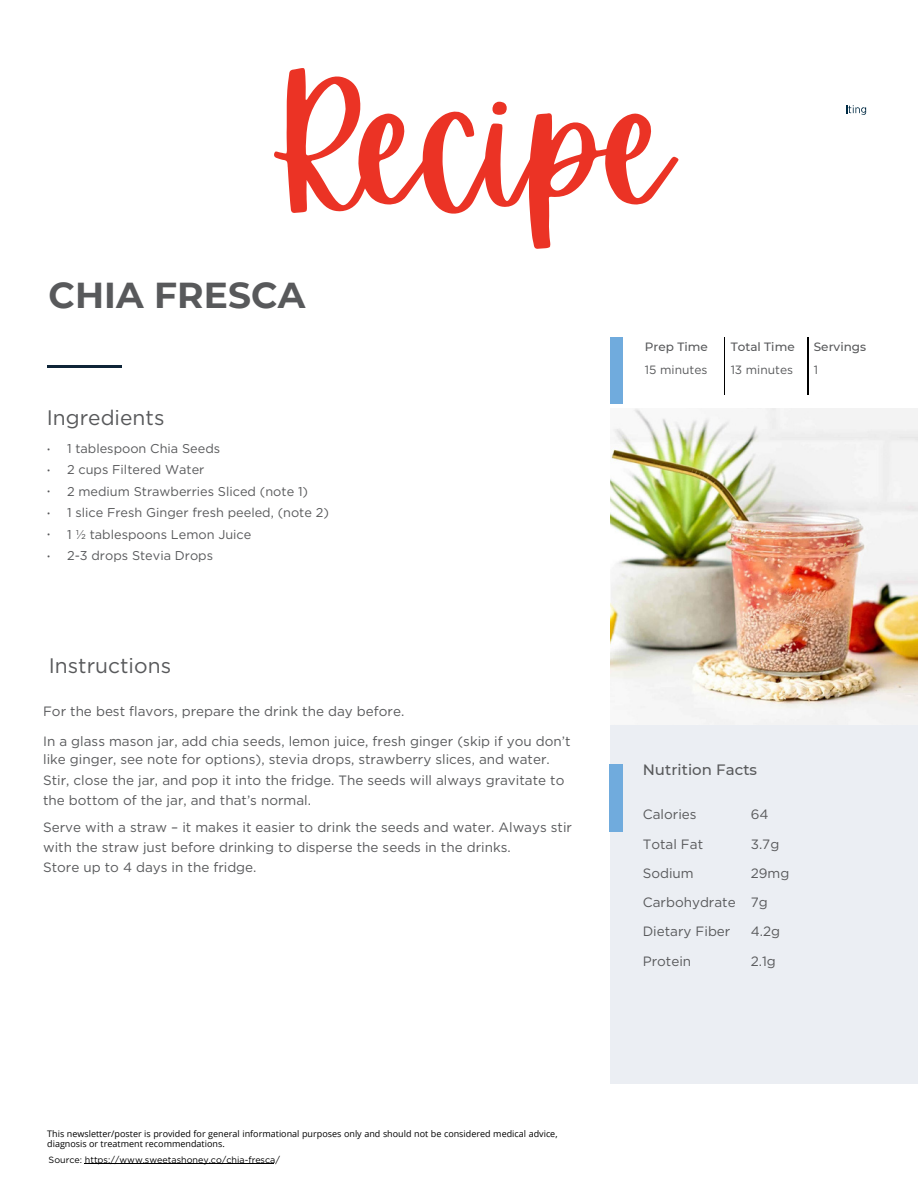
<style>
.page{position:relative;width:918px;height:1188px;background:#fff}
.page>*{position:absolute;margin:0;border:0;box-sizing:border-box;transform-origin:0 0}
.t1{font:165.45px "Apricots";color:#eb3325}
.t2{font:700 36px "Montserrat";letter-spacing:.005em;color:#58595b}
.t3{font:21px "Gotham";color:#58595b}
.t4{font:500 15px "Montserrat";letter-spacing:.005em;color:#58595b}
.t5{font:13.5px/29.2px "Gotham";color:#58595b}
.t6{font:12.75px/21.3px "Gotham";color:#58595b}
.t7{font:12.75px/21.3px "Montserrat";color:#58595b;text-align:justify}
.t8{font:500 12px "Montserrat";letter-spacing:.005em;color:#58595b}
.t9{font:12px "Gotham";color:#58595b}
.t10{font:9px/10.2px "Open Sans";color:#000}
.t11{font:9px "Gotham";color:#000}
</style>
<div class="page">
<svg style="left:846px;top:105px;width:20px;height:10px"></svg>
<img style="left:611px;top:409px;width:307px;height:316px">
<hr style="left:47px;top:365px;width:75px;height:3px;background:#0e2437">
<hr style="left:84px;top:1164px;width:190px;height:1px;background:#000">
<div style="left:610px;top:338px;width:12px;height:66px;background:#70abdd"></div>
<svg style="left:724px;top:337px;width:1px;height:23px"></svg>
<hr style="left:724px;top:360px;width:1px;height:35px;background:#000">
<div style="left:611px;top:725px;width:307px;height:359px;background:#ebeef3"></div>
<div style="left:610px;top:765px;width:12px;height:66px;background:#70abdd"></div>
<svg style="left:808px;top:337px;width:1px;height:23px"></svg>
<hr style="left:808px;top:360px;width:1px;height:35px;background:#000">
<p class="t1" style="left:266px;top:53px;width:406px">Recipe</p>
<h3 class="t2" style="left:49px;top:273px;width:258px">CHIA FRESCA</h3>
<p class="t3" style="left:47px;top:404px;width:119px">Ingredients</p>
<h3 class="t7" style="left:47px;top:438px;width:5px">• • • • • •</h3>
<h5 class="t6" style="left:67px;top:438px;width:263px">1 tablespoon Chia Seeds<br>2 cups Filtered Water<br>2 medium Strawberries Sliced (note 1)<br>1 slice Fresh Ginger fresh peeled, (note 2)<br>1 ½ tablespoons Lemon Juice<br>2-3 drops Stevia Drops</h5>
<h5 class="t3" style="left:49px;top:653px;width:124px">Instructions</h5>
<h6 class="t5" style="left:43px;top:697px;width:363px">For the best flavors, prepare the drink the day before.</h6>
<h6 class="t5" style="left:43px;top:733px;width:529px;line-height:18px">In a glass mason jar, add chia seeds, lemon juice, fresh ginger (skip if you don’t like ginger, see note for options), stevia drops, strawberry slices, and water.</h6>
<h6 class="t5" style="left:43px;top:770px;width:523px;line-height:20.2px">Stir, close the jar, and pop it into the fridge. The seeds will always gravitate to the bottom of the jar, and that’s normal.</h6>
<p class="t5" style="left:43px;top:817px;width:530px;line-height:20.2px">Serve with a straw – it makes it easier to drink the seeds and water. Always stir with the straw just before drinking to disperse the seeds in the drinks.<br>Store up to 4 days in the fridge.</p>
<h2 class="t10" style="left:47px;top:1128px;width:512px">This newsletter/poster is provided for general informational purposes only and should not be considered medical advice, diagnosis or treatment recommendations.</h2>
<h6 class="t11" style="left:49px;top:1154px;width:233px">Source: https://www.sweetashoney.co/chia-fresca/</h6>
<p class="t8" style="left:645px;top:340px;width:64px">Prep Time</p>
<p class="t8" style="left:731px;top:340px;width:66px">Total Time</p>
<h4 class="t8" style="left:814px;top:340px;width:54px">Servings</h4>
<h5 class="t9" style="left:645px;top:363px;width:64px">15 minutes</h5>
<h5 class="t9" style="left:731px;top:363px;width:64px">13 minutes</h5>
<p class="t9" style="left:814px;top:363px;width:6px">1</p>
<h5 class="t4" style="left:643px;top:761px;width:116px">Nutrition Facts</h5>
<h6 class="t5" style="left:643px;top:800px;width:94px">Calories<br>Total Fat<br>Sodium<br>Carbohydrate<br>Dietary Fiber<br>Protein</h6>
<p class="t5" style="left:751px;top:800px;width:40px">64<br>3.7g<br>29mg<br>7g<br>4.2g<br>2.1g</p>
</div>
